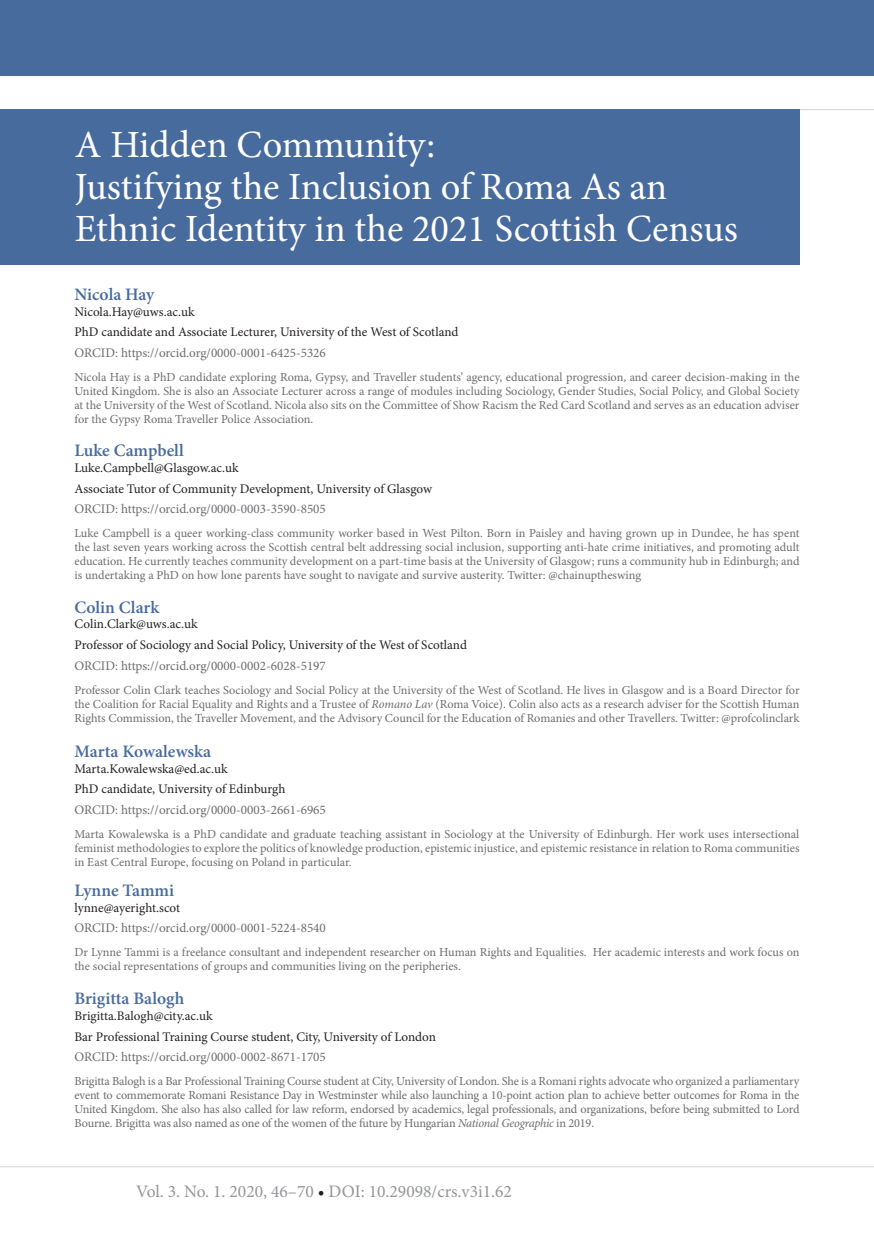
<style>
.page{position:relative;width:874px;height:1241px;background:#fff}
.page>*{position:absolute;margin:0;border:0;box-sizing:border-box;transform-origin:0 0}
.t1{font:38.5px/42px "Minion Pro";color:#fff}
.Author{font:600 17.5px "Minion Pro";color:#486b9d}
.main_para{font:17.5px "Minion Pro";color:#939598}
.body_text{font:13.12px "Minion Pro";color:#231f20}
.body_text-2{font:13.12px "Minion Pro";color:#6c6d70}
.body_text-3{font:12.25px/14px "Minion Pro";letter-spacing:-.005em;color:#6c6d70;text-align:justify}
.s1{font-style:italic}
.s2{color:#231f20}
</style>
<div class="page">
<div style="left:0;top:0;width:873px;height:75px;background:#486b9d"></div>
<div style="left:0;top:110px;width:799px;height:155px;background:#486b9d"></div>
<p class="t1" style="left:75px;top:124px;width:361px">A Hidden Community:</p>
<p class="t1" style="left:75px;top:166px;width:664px">Justifying the Inclusion of Roma As an<br>Ethnic Identity in the 2021 Scottish Census</p>
<p class="Author" style="left:74px;top:282px;width:81px">Nicola Hay</p>
<p class="body_text" style="left:74px;top:302px;width:121px">Nicola.Hay@uws.ac.uk</p>
<p class="body_text" style="left:74px;top:323px;width:385px">PhD candidate and Associate Lecturer, University of the West of Scotland</p>
<p class="body_text-2" style="left:74px;top:344px;width:253px">ORCID: https://orcid.org/0000-0001-6425-5326</p>
<p class="body_text-3" style="left:74px;top:370px;width:726px">Nicola Hay is a PhD candidate exploring Roma, Gypsy, and Traveller students’ agency, educational progression, and career decision-making in the United Kingdom. She is also an Associate Lecturer across a range of modules including Sociology, Gender Studies, Social Policy, and Global Society at the University of the West of Scotland. Nicola also sits on the Committee of Show Racism the Red Card Scotland and serves as an education adviser for the Gypsy Roma Traveller Police Association.</p>
<p class="Author" style="left:74px;top:438px;width:111px">Luke Campbell</p>
<p class="body_text" style="left:74px;top:459px;width:166px">Luke.Campbell@Glasgow.ac.uk</p>
<p class="body_text" style="left:74px;top:479px;width:359px">Associate Tutor of Community Development, University of Glasgow</p>
<p class="body_text-2" style="left:74px;top:500px;width:253px">ORCID: https://orcid.org/0000-0003-3590-8505</p>
<p class="body_text-3" style="left:74px;top:526px;width:726px">Luke Campbell is a queer working-class community worker based in West Pilton. Born in Paisley and having grown up in Dundee, he has spent the last seven years working across the Scottish central belt addressing social inclusion, supporting anti-hate crime initiatives, and promoting adult education. He currently teaches community development on a part-time basis at the University of Glasgow; runs a community hub in Edinburgh; and is undertaking a PhD on how lone parents have sought to navigate and survive austerity. Twitter: @chainuptheswing</p>
<p class="Author" style="left:74px;top:594px;width:86px">Colin Clark</p>
<p class="body_text" style="left:74px;top:615px;width:125px">Colin.Clark@uws.ac.uk</p>
<p class="body_text" style="left:74px;top:636px;width:394px">Professor of Sociology and Social Policy, University of the West of Scotland</p>
<p class="body_text-2" style="left:74px;top:656px;width:253px">ORCID: https://orcid.org/0000-0002-6028-5197</p>
<p class="body_text-3" style="left:74px;top:682px;width:726px">Professor Colin Clark teaches Sociology and Social Policy at the University of the West of Scotland. He lives in Glasgow and is a Board Director for the Coalition for Racial Equality and Rights and a Trustee of <span class="s1">Romano Lav</span> (Roma Voice). Colin also acts as a research adviser for the Scottish Human Rights Commission, the Traveller Movement, and the Advisory Council for the Education of Romanies and other Travellers. Twitter: @profcolinclark</p>
<p class="Author" style="left:74px;top:739px;width:138px">Marta Kowalewska</p>
<p class="body_text" style="left:74px;top:759px;width:155px">Marta.Kowalewska@ed.ac.uk</p>
<p class="body_text" style="left:74px;top:780px;width:212px">PhD candidate, University of Edinburgh</p>
<p class="body_text-2" style="left:74px;top:801px;width:253px">ORCID: https://orcid.org/0000-0003-2661-6965</p>
<p class="body_text-3" style="left:74px;top:827px;width:726px">Marta Kowalewska is a PhD candidate and graduate teaching assistant in Sociology at the University of Edinburgh. Her work uses intersectional feminist methodologies to explore the politics of knowledge production, epistemic injustice, and epistemic resistance in relation to Roma communities in East Central Europe, focusing on Poland in particular.</p>
<p class="Author" style="left:74px;top:878px;width:101px">Lynne Tammi</p>
<p class="body_text" style="left:74px;top:898px;width:107px">lynne@ayeright.scot</p>
<p class="body_text-2" style="left:74px;top:919px;width:253px">ORCID: https://orcid.org/0000-0001-5224-8540</p>
<p class="body_text-3" style="left:74px;top:945px;width:726px">Dr Lynne Tammi is a freelance consultant and independent researcher on Human Rights and Equalities. Her academic interests and work focus on the social representations of groups and communities living on the peripheries.</p>
<p class="Author" style="left:74px;top:986px;width:111px">Brigitta Balogh</p>
<p class="body_text" style="left:74px;top:1006px;width:140px">Brigitta.Balogh@city.ac.uk</p>
<p class="body_text" style="left:74px;top:1027px;width:363px">Bar Professional Training Course student, City, University of London</p>
<p class="body_text-2" style="left:74px;top:1048px;width:253px">ORCID: https://orcid.org/0000-0002-8671-1705</p>
<p class="body_text-3" style="left:74px;top:1074px;width:726px">Brigitta Balogh is a Bar Professional Training Course student at City, University of London. She is a Romani rights advocate who organized a parliamentary event to commemorate Romani Resistance Day in Westminster while also launching a 10-point action plan to achieve better outcomes for Roma in the United Kingdom. She also has also called for law reform, endorsed by academics, legal professionals, and organizations, before being submitted to Lord Bourne. Brigitta was also named as one of the women of the future by Hungarian <span class="s1">National Geographic</span> in 2019.</p>
<p class="main_para" style="left:136px;top:1179px;width:377px">Vol. 3. No. 1. 2020, 46–70 <span class="s2">•</span> DOI: 10.29098/crs.v3i1.62</p>
</div>
